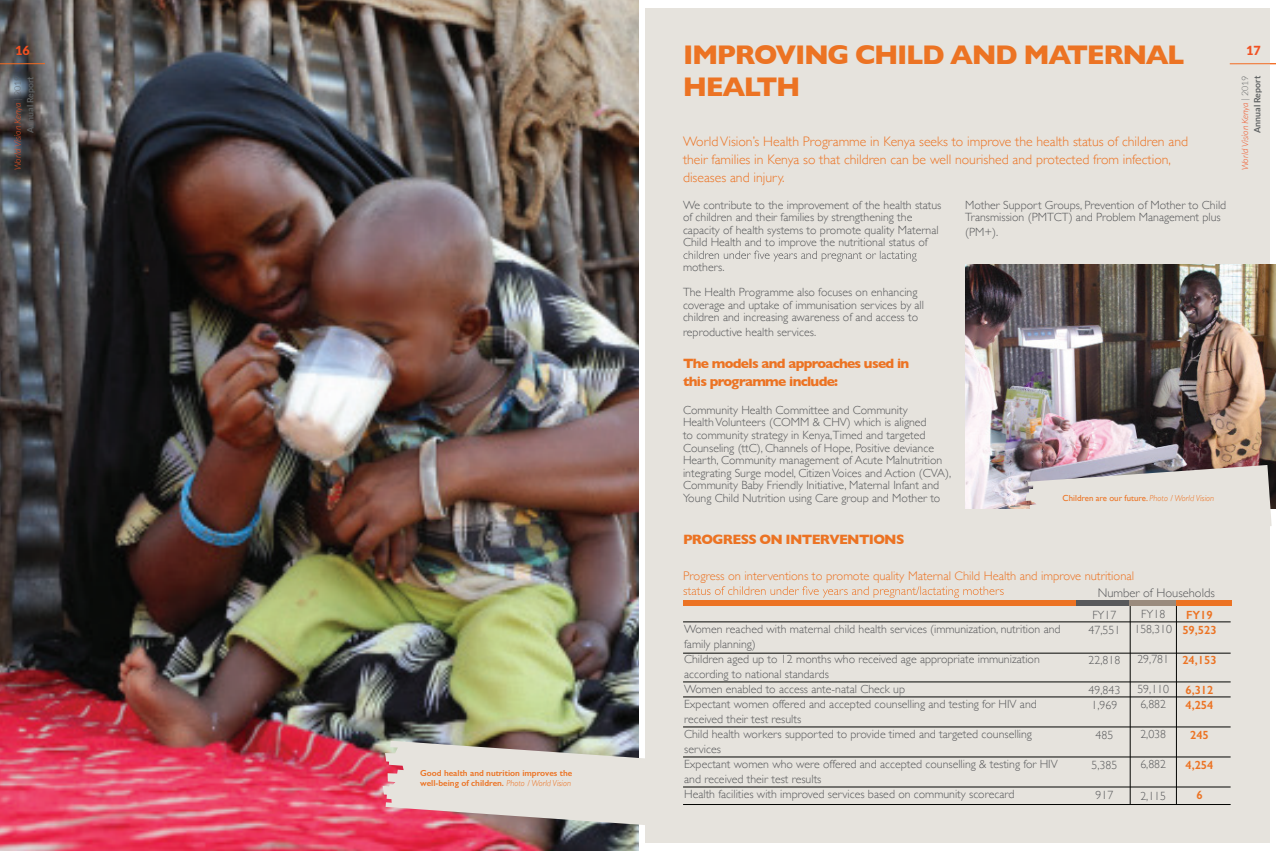
<style>
.page{position:relative;width:1276px;height:851px;background:#fff}
.page>*{position:absolute;margin:0;border:0;box-sizing:border-box;transform-origin:0 0}
.t1{font:700 27.5px/32.5px "Gill Sans";letter-spacing:-.05em;color:#ec7323}
.t2{font:300 13.75px/17.5px "Gill Sans";color:#ec7323}
.t3{font:700 13.75px/18.8px "Gill Sans";letter-spacing:-.05em;color:#ec7323}
.t4{font:300 12.5px "Gill Sans";color:#ec7323}
.t5{font:300 12.5px "Gill Sans";color:#58595b}
.t6{font:900 12.5px "Lato";color:#f15122}
.t7{font:300 11.88px/15px "Gill Sans";color:#58595b}
.t8{font:600 11.88px/15px "Gill Sans";color:#ec7323;text-align:center}
.t9{font:600 8.75px/10.5px "Gill Sans";color:#ec7323}
.t10{font:italic 300 8.75px/12.5px "Lato";color:#f15122;text-align:right}
.t11{font:8.75px "Gill Sans";color:#ec7323}
.s1{font-style:normal;color:#5e6162}
.s2{font-weight:700;font-style:normal;color:#5e6162}
.s3{font-weight:300;font-style:italic}
</style>
<div class="page">
<div style="left:645px;top:8px;width:624px;height:834px;background:#e6e3dd"></div>
<img style="left:965px;top:264px;width:311px;height:244px">
<svg style="left:683px;top:250px;width:233px;height:11px"></svg>
<img style="left:0;top:0;width:638px;height:850px">
<svg style="left:1025px;top:465px;width:246px;height:77px"></svg>
<svg style="left:683px;top:586px;width:320px;height:11px"></svg>
<hr style="left:1130px;top:600px;width:1px;height:204px;background:#040503">
<hr style="left:1176px;top:600px;width:1px;height:204px;background:#040503">
<hr style="left:683px;top:726px;width:547px;height:1px;background:#040503">
<hr style="left:683px;top:696px;width:547px;height:1px;background:#040503">
<hr style="left:683px;top:786px;width:547px;height:1px;background:#040503">
<hr style="left:683px;top:681px;width:547px;height:1px;background:#040503">
<hr style="left:683px;top:652px;width:547px;height:1px;background:#040503">
<hr style="left:683px;top:756px;width:547px;height:1px;background:#040503">
<hr style="left:683px;top:621px;width:547px;height:1px;background:#040503">
<div style="left:683px;top:600px;width:479px;height:6px;background:#ec7323"></div>
<div style="left:1176px;top:600px;width:55px;height:6px;background:#ec7323"></div>
<div style="left:1076px;top:600px;width:98px;height:6px;background:#58595b"></div>
<div style="left:1129px;top:600px;width:47px;height:6px;background:#9a8b7d"></div>
<hr style="left:683px;top:804px;width:547px;height:1px;background:#040503">
<svg style="left:383px;top:740px;width:262px;height:86px"></svg>
<hr style="left:0;top:63px;width:45px;height:1px;background:#f36b21">
<hr style="left:1229px;top:63px;width:47px;height:1px;background:#f36b21">
<p class="t6" style="left:15px;top:43px;width:16px">16</p>
<p class="t10" style="left:12px;top:170px;width:96px;rotate:-90deg">World Vision Kenya <span class="s1">| 2019<br></span><span class="s2">Annual Report</span></p>
<p class="t9" style="left:420px;top:767px;width:154px">Good health and nutrition improves the well-being of children. <span class="s3">Photo / World Vision</span></p>
<h1 class="t1" style="left:683px;top:38px;width:503px">IMPROVING CHILD AND MATERNAL<br>HEALTH</h1>
<p class="t2" style="left:683px;top:132px;width:506px">WorldVision’s Health Programme in Kenya seeks to improve the health status of children and their families in Kenya so that children can be well nourished and protected from infection, diseases and injury.</p>
<p class="t7" style="left:683px;top:198px;width:260px;line-height:12.5px">We contribute to the improvement of the health status of children and their families by strengthening the capacity of health systems to promote quality Maternal Child Health and to improve the nutritional status of</p>
<p class="t7" style="left:683px;top:254px;width:236px;line-height:25px">mothers.<br>The Health Programme also focuses on enhancing</p>
<p class="t7" style="left:683px;top:298px;width:243px;line-height:12.5px">coverage and uptake of immunisation services by all children and increasing awareness of and access to</p>
<p class="t7" style="left:683px;top:324px;width:135px">reproductive health services.</p>
<p class="t3" style="left:683px;top:353px;width:228px">The models and approaches used in this programme include:</p>
<p class="t7" style="left:683px;top:403px;width:270px;line-height:12.5px">Community Health Committee and Community HealthVolunteers (COMM &amp; CHV) which is aligned<br>to community strategy in Kenya,Timed and targeted Counseling (ttC), Channels of Hope, Positive deviance Hearth, Community management of Acute Malnutrition integrating Surge model, CitizenVoices and Action (CVA), Community Baby Friendly Initiative, Maternal Infant and Young Child Nutrition using Care group and Mother to</p>
<p class="t7" style="left:965px;top:198px;width:263px;line-height:12.5px">Mother Support Groups, Prevention of Mother to Child<br>Transmission (PMTCT) and Problem Management plus</p>
<p class="t7" style="left:965px;top:224px;width:35px">(PM+).</p>
<p class="t11" style="left:1062px;top:493px;width:153px">Children are our future. <span class="s3">Photo / World Vision</span></p>
<p class="t3" style="left:683px;top:530px;width:223px">PROGRESS ON INTERVENTIONS</p>
<p class="t4" style="left:683px;top:566px;width:453px">Progress on interventions to promote quality Maternal Child Health and improve nutritional</p>
<p class="t5" style="left:1097px;top:582px;width:118px">Number of Households</p>
<p class="t7" style="left:684px;top:620px;width:378px">Women reached with maternal child health services (immunization, nutrition and family planning)<br>Children aged up to 12 months who received age appropriate immunization according to national standards<br>Women enabled to access ante-natal Check up<br>Expectant women offered and accepted counselling and testing for HIV and received their test results<br>Child health workers supported to provide timed and targeted counselling services<br>Expectant women who were offered and accepted counselling &amp; testing for HIV and received their test results<br>Health facilities with improved services based on community scorecard</p>
<p class="t7" style="left:1134px;top:606px;width:39px;text-align:center">FY18<br>158,310</p>
<p class="t7" style="left:1137px;top:651px;width:33px">29,781</p>
<p class="t7" style="left:1137px;top:681px;width:33px">59,110<br>6,882</p>
<p class="t7" style="left:1140px;top:726px;width:27px">2,038</p>
<p class="t7" style="left:1140px;top:756px;width:27px">6,882</p>
<p class="t7" style="left:1140px;top:787px;width:27px">2,115</p>
<p class="t8" style="left:1182px;top:607px;width:36px">FY19<br>59,523</p>
<p class="t8" style="left:1182px;top:652px;width:36px">24,153</p>
<p class="t8" style="left:1185px;top:682px;width:30px;text-align:left">6,312<br>4,254</p>
<p class="t8" style="left:1190px;top:727px;width:20px">245</p>
<p class="t8" style="left:1185px;top:757px;width:30px">4,254</p>
<p class="t8" style="left:1196px;top:787px;width:8px">6</p>
<p class="t7" style="left:1088px;top:607px;width:33px;text-align:center">FY17<br>47,551</p>
<p class="t7" style="left:1088px;top:652px;width:33px">22,818</p>
<p class="t7" style="left:1088px;top:682px;width:33px">49,843<br>1,969</p>
<p class="t7" style="left:1095px;top:727px;width:19px">485</p>
<p class="t7" style="left:1091px;top:757px;width:27px">5,385</p>
<p class="t7" style="left:1095px;top:787px;width:19px">917</p>
<p class="t6" style="left:1246px;top:43px;width:16px">17</p>
<p class="t10" style="left:1239px;top:170px;width:96px;rotate:-90deg">World Vision Kenya <span class="s1">| 2019<br></span><span class="s2">Annual Report</span></p>
</div>
